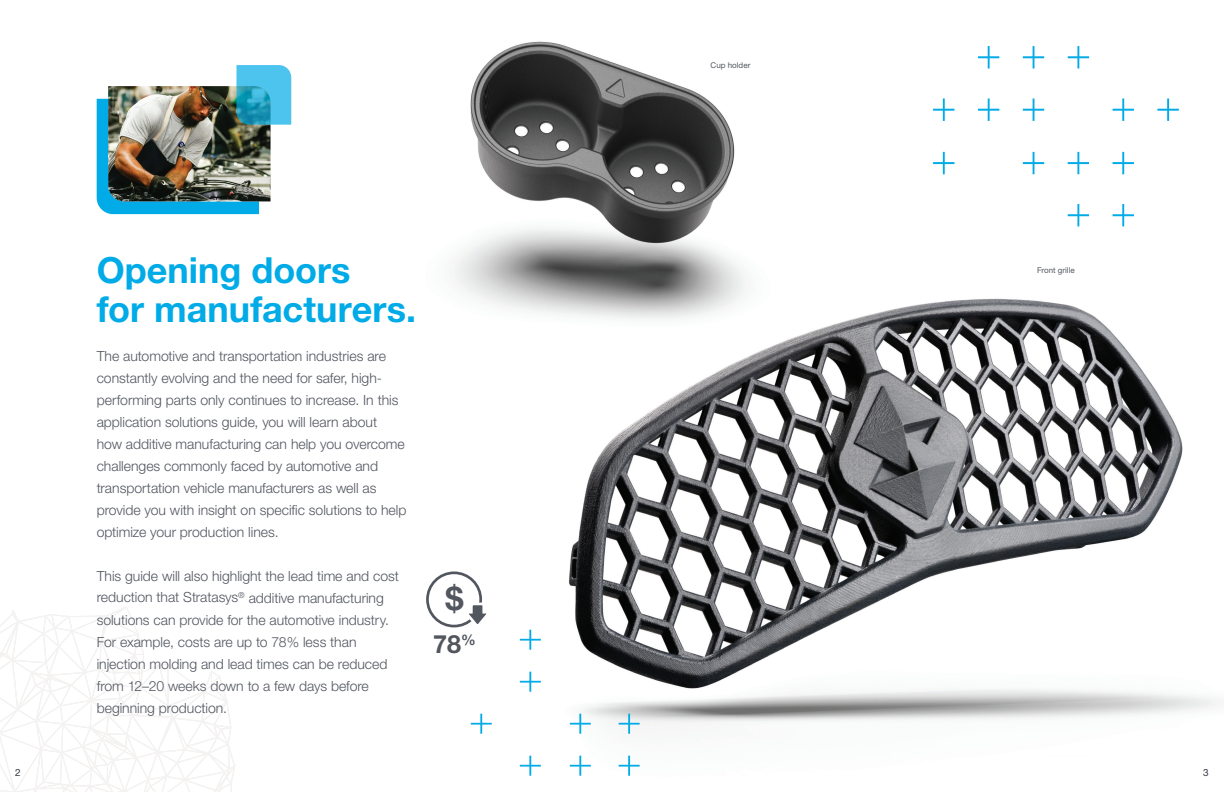
<style>
.page{position:relative;width:1224px;height:792px;background:#fff}
.page>*{position:absolute;margin:0;border:0;box-sizing:border-box;transform-origin:0 0}
.t1{font:700 36px/39px "Helvetica Neue";color:#00abe7}
.t2{font:700 32.4px "Helvetica Neue";color:#52565f}
.t3{font:700 25.2px "Helvetica Neue";color:#52565f}
.t4{font:300 14px/22px "Helvetica Neue";letter-spacing:-.005em;color:#52565f}
.t5{font:10px "Helvetica Neue LT Std";color:#323640}
.t6{font:8px "Helvetica Neue LT Std";color:#52565f}
</style>
<div class="page">
<img style="left:447px;top:151px;width:771px;height:616px">
<img style="left:447px;top:41px;width:333px;height:289px">
<svg style="left:619px;top:756px;width:21px;height:20px"></svg>
<svg style="left:619px;top:714px;width:21px;height:20px"></svg>
<svg style="left:471px;top:714px;width:21px;height:20px"></svg>
<svg style="left:520px;top:630px;width:21px;height:20px"></svg>
<svg style="left:520px;top:756px;width:21px;height:20px"></svg>
<svg style="left:520px;top:672px;width:21px;height:20px"></svg>
<svg style="left:570px;top:756px;width:21px;height:20px"></svg>
<svg style="left:570px;top:714px;width:21px;height:20px"></svg>
<svg style="left:0;top:607px;width:235px;height:185px"></svg>
<img style="left:97px;top:65px;width:194px;height:149px">
<div style="left:426px;top:571px;width:56px;height:56px;border:3px solid #52565f;border-radius:50%"></div>
<svg style="left:460px;top:601px;width:35px;height:30px"></svg>
<svg style="left:933px;top:152px;width:21px;height:22px"></svg>
<svg style="left:1113px;top:204px;width:21px;height:22px"></svg>
<svg style="left:1068px;top:204px;width:21px;height:22px"></svg>
<svg style="left:978px;top:46px;width:21px;height:23px"></svg>
<svg style="left:1023px;top:46px;width:21px;height:23px"></svg>
<svg style="left:1068px;top:46px;width:21px;height:23px"></svg>
<svg style="left:978px;top:98px;width:21px;height:23px"></svg>
<svg style="left:1157px;top:98px;width:22px;height:23px"></svg>
<svg style="left:933px;top:98px;width:21px;height:23px"></svg>
<svg style="left:1113px;top:98px;width:21px;height:23px"></svg>
<svg style="left:1023px;top:98px;width:21px;height:23px"></svg>
<svg style="left:1113px;top:152px;width:21px;height:22px"></svg>
<svg style="left:1023px;top:152px;width:21px;height:22px"></svg>
<svg style="left:1068px;top:152px;width:21px;height:22px"></svg>
<p class="t5" style="left:15px;top:767px;width:7px">2</p>
<h1 class="t1" style="left:97px;top:250px;width:321px">Opening doors<br>for manufacturers.</h1>
<p class="t4" style="left:97px;top:344px;width:311px">The automotive and transportation industries are constantly evolving and the need for safer, high&shy;performing parts only continues to increase. In this application solutions guide, you will learn about<br>how additive manufacturing can help you overcome challenges commonly faced by automotive and transportation vehicle manufacturers as well as provide you with insight on specific solutions to help optimize your production lines.</p>
<p class="t4" style="left:97px;top:564px;width:304px">This guide will also highlight the lead time and cost reduction that Stratasys<sup>®</sup> additive manufacturing solutions can provide for the automotive industry.<br>For example, costs are up to 78% less than injection molding and lead times can be reduced from 12–20 weeks down to a few days before beginning production.</p>
<h2 class="t2" style="left:446px;top:578px;width:19px">$</h2>
<h3 class="t3" style="left:433px;top:628px;width:44px">78<sup>%</sup></h3>
<p class="t6" style="left:711px;top:60px;width:41px">Cup holder</p>
<p class="t6" style="left:1037px;top:265px;width:39px">Front grille</p>
<p class="t5" style="left:1203px;top:767px;width:7px">3</p>
</div>
